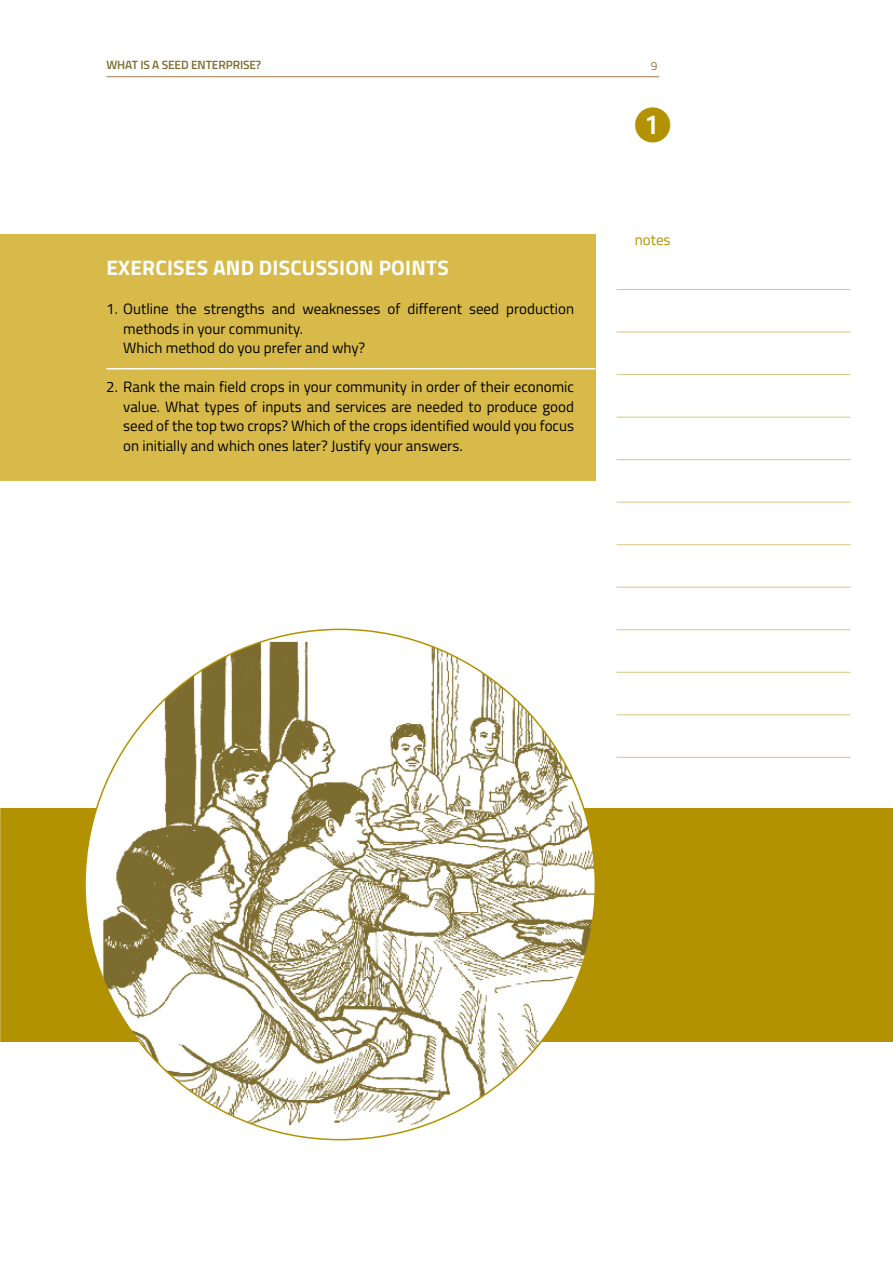
<style>
.page{position:relative;width:893px;height:1263px;background:#fff}
.page>*{position:absolute;margin:0;border:0;box-sizing:border-box;transform-origin:0 0}
.t1{font:36px "European Pi One";color:#b29200}
.t2{font:700 21px "Titillium";letter-spacing:.01em;color:#fff}
.t3{font:15px/19.5px "Titillium";color:#000}
.t4{font:15px "Titillium";color:#b29200}
.t5{font:600 12px "Titillium";letter-spacing:-.01em;color:#7b6b2e}
.t6{font:12px "Titillium";color:#9f7948}
</style>
<div class="page">
<hr style="left:106px;top:76px;width:553px;height:1px;background:#9f7948">
<hr style="left:617px;top:289px;width:233px;height:1px;background:#dac585">
<hr style="left:617px;top:332px;width:233px;height:1px;background:#dac585">
<hr style="left:617px;top:374px;width:233px;height:1px;background:#dac585">
<hr style="left:617px;top:417px;width:233px;height:1px;background:#dac585">
<hr style="left:617px;top:459px;width:233px;height:1px;background:#dac585">
<hr style="left:617px;top:502px;width:233px;height:1px;background:#dac585">
<hr style="left:617px;top:544px;width:233px;height:1px;background:#dac585">
<hr style="left:617px;top:587px;width:233px;height:1px;background:#dac585">
<hr style="left:617px;top:629px;width:233px;height:1px;background:#dac585">
<hr style="left:617px;top:672px;width:233px;height:1px;background:#dac585">
<hr style="left:617px;top:714px;width:233px;height:1px;background:#dac585">
<hr style="left:617px;top:757px;width:233px;height:1px;background:#dac585">
<div style="left:0;top:234px;width:595px;height:246px;background:#d7ba49"></div>
<div style="left:0;top:808px;width:893px;height:234px;background:#b29200"></div>
<img style="left:85px;top:629px;width:510px;height:511px;border-radius:255px">
<hr style="left:106px;top:368px;width:489px;height:1px;background:#fff">
<p class="t5" style="left:106px;top:55px;width:156px">WHAT IS A SEED ENTERPRISE?</p>
<p class="t6" style="left:651px;top:57px;width:8px">9</p>
<h1 class="t1" style="left:635px;top:105px;width:37px">1</h1>
<h2 class="t2" style="left:106px;top:252px;width:344px">EXERCISES AND DISCUSSION POINTS</h2>
<p class="t3" style="left:123px;top:298px;width:452px;text-indent:-17px">1. Outline the strengths and weaknesses of different seed production methods in your community.<br>Which method do you prefer and why?</p>
<p class="t3" style="left:123px;top:376px;width:452px;text-align:justify;text-indent:-17px">2. Rank the main field crops in your community in order of their economic value. What types of inputs and services are needed to produce good seed of the top two crops? Which of the crops identified would you focus on initially and which ones later? Justify your answers.</p>
<p class="t4" style="left:635px;top:229px;width:37px">notes</p>
</div>
